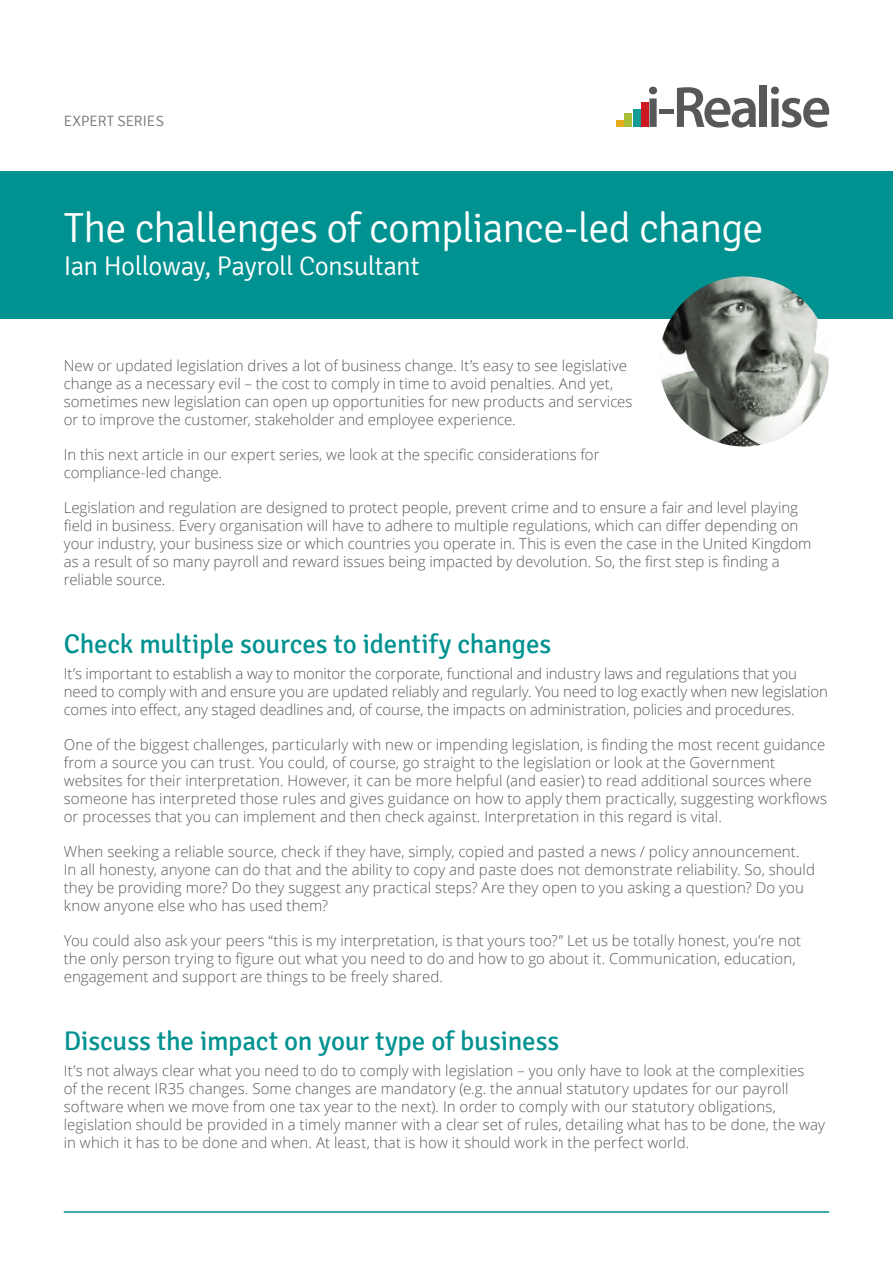
<style>
.page{position:relative;width:893px;height:1263px;background:#fff}
.page>*{position:absolute;margin:0;border:0;box-sizing:border-box;transform-origin:0 0}
.Annotation{font:300 42px "Signika";letter-spacing:-.025em;color:#fff}
.Annotation-2{font:27px "Signika";letter-spacing:-.01em;color:#009290}
.Annotation-3{font:300 27px "Signika";letter-spacing:-.025em;color:#fff}
.Annotation-4{font:300 15px/18px "Open Sans";letter-spacing:.005em;color:#57585a}
.Annotation-5{font:300 15px "Signika";letter-spacing:-.005em;color:#757878}
</style>
<div class="page">
<div style="left:0;top:170px;width:893px;height:149px;background:#009290"></div>
<svg style="left:649px;top:87px;width:8px;height:40px"></svg>
<div style="left:659px;top:109px;width:15px;height:5px;background:#57585a"></div>
<svg style="left:677px;top:87px;width:79px;height:41px"></svg>
<div style="left:760px;top:85px;width:7px;height:42px;background:#57585a"></div>
<svg style="left:771px;top:87px;width:58px;height:41px"></svg>
<div style="left:641px;top:102px;width:7px;height:25px;background:#cc1a21"></div>
<div style="left:633px;top:109px;width:7px;height:18px;background:#129c95"></div>
<div style="left:625px;top:113px;width:7px;height:14px;background:#a8bf38"></div>
<div style="left:617px;top:121px;width:7px;height:6px;background:#e6ae1c"></div>
<img style="left:659px;top:276px;width:170px;height:170px;border-radius:85px">
<hr style="left:64px;top:1211px;width:765px;height:2px;background:#009290">
<p class="Annotation-5" style="left:64px;top:113px;width:102px">EXPERT SERIES</p>
<p class="Annotation" style="left:64px;top:205px;width:701px">The challenges of compliance-led change</p>
<p class="Annotation-3" style="left:64px;top:251px;width:357px">Ian Holloway, Payroll Consultant</p>
<p class="Annotation-4" style="left:64px;top:357px;width:570px">New or updated legislation drives a lot of business change. It’s easy to see legislative change as a necessary evil – the cost to comply in time to avoid penalties. And yet, sometimes new legislation can open up opportunities for new products and services or to improve the customer, stakeholder and employee experience.</p>
<p class="Annotation-4" style="left:64px;top:446px;width:537px">In this next article in our expert series, we look at the specific considerations for compliance-led change.</p>
<p class="Annotation-4" style="left:64px;top:499px;width:749px">Legislation and regulation are designed to protect people, prevent crime and to ensure a fair and level playing field in business. Every organisation will have to adhere to multiple regulations, which can differ depending on your industry, your business size or which countries you operate in. This is even the case in the United Kingdom as a result of so many payroll and reward issues being impacted by devolution. So, the first step is finding a reliable source.</p>
<p class="Annotation-2" style="left:64px;top:628px;width:489px">Check multiple sources to identify changes</p>
<p class="Annotation-4" style="left:64px;top:664px;width:766px">It’s important to establish a way to monitor the corporate, functional and industry laws and regulations that you need to comply with and ensure you are updated reliably and regularly. You need to log exactly when new legislation comes into effect, any staged deadlines and, of course, the impacts on administration, policies and procedures.</p>
<p class="Annotation-4" style="left:64px;top:735px;width:765px">One of the biggest challenges, particularly with new or impending legislation, is finding the most recent guidance from a source you can trust. You could, of course, go straight to the legislation or look at the Government websites for their interpretation. However, it can be more helpful (and easier) to read additional sources where someone has interpreted those rules and gives guidance on how to apply them practically, suggesting workflows or processes that you can implement and then check against. Interpretation in this regard is vital.</p>
<p class="Annotation-4" style="left:64px;top:842px;width:753px">When seeking a reliable source, check if they have, simply, copied and pasted a news / policy announcement.<br>In all honesty, anyone can do that and the ability to copy and paste does not demonstrate reliability. So, should they be providing more? Do they suggest any practical steps? Are they open to you asking a question? Do you know anyone else who has used them?</p>
<p class="Annotation-4" style="left:64px;top:932px;width:739px">You could also ask your peers “this is my interpretation, is that yours too?” Let us be totally honest, you’re not the only person trying to figure out what you need to do and how to go about it. Communication, education, engagement and support are things to be freely shared.</p>
<p class="Annotation-2" style="left:64px;top:1025px;width:497px">Discuss the impact on your type of business</p>
<p class="Annotation-4" style="left:64px;top:1061px;width:763px">It’s not always clear what you need to do to comply with legislation – you only have to look at the complexities<br>of the recent IR35 changes. Some changes are mandatory (e.g. the annual statutory updates for our payroll software when we move from one tax year to the next). In order to comply with our statutory obligations, legislation should be provided in a timely manner with a clear set of rules, detailing what has to be done, the way in which it has to be done and when. At least, that is how it should work in the perfect world.</p>
</div>
